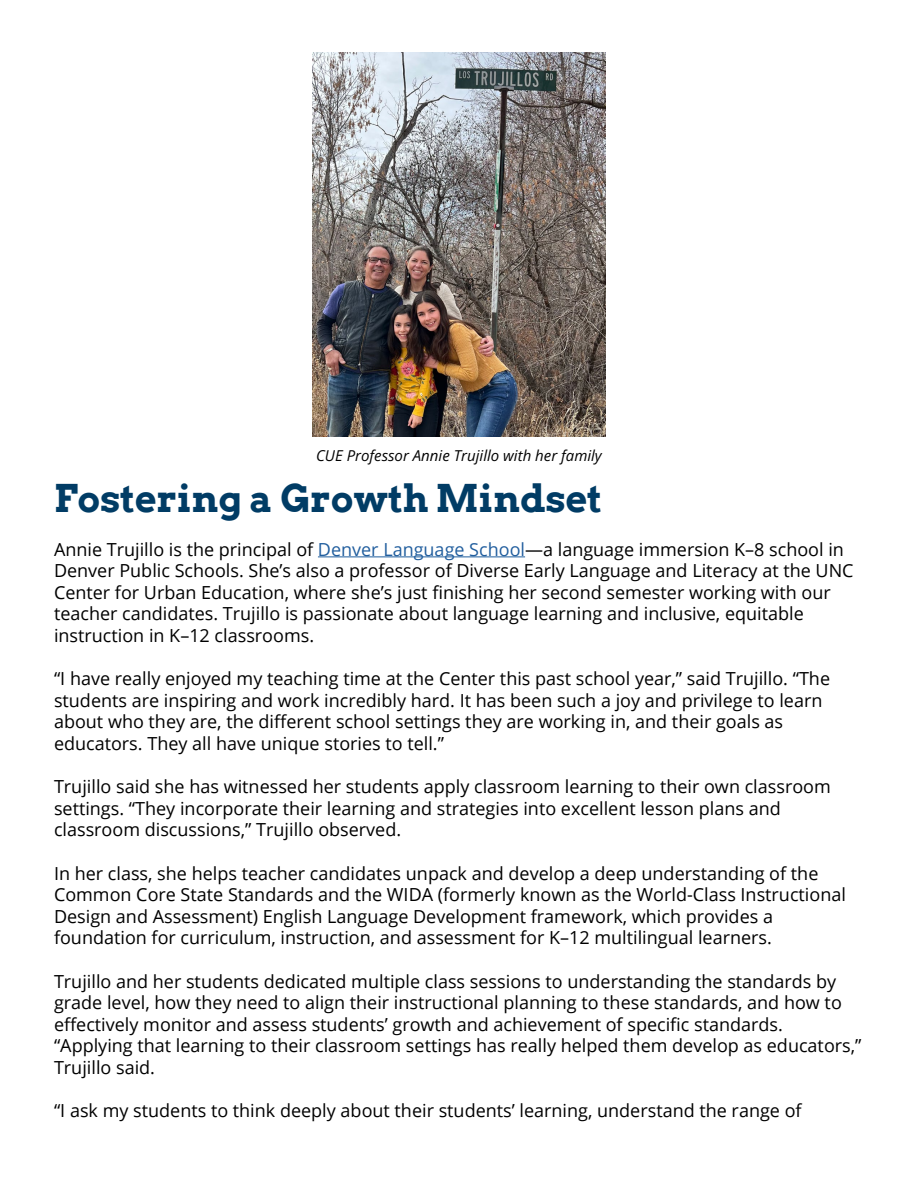
<style>
.page{position:relative;width:918px;height:1188px;background:#fff}
.page>*{position:absolute;margin:0;border:0;box-sizing:border-box;transform-origin:0 0}
.t1{font:700 37.5px "Arvo";color:#013c65}
.t2{font:18px/21.6px "Open Sans";color:#000}
.t3{font:italic 15px "Open Sans";color:#000}
.s1{color:#215e9e}
</style>
<div class="page">
<img style="left:312px;top:53px;width:294px;height:383px">
<hr style="left:318px;top:556px;width:207px;height:1px;background:#215e9e">
<p class="t3" style="left:316px;top:445px;width:287px">CUE Professor Annie Trujillo with her family</p>
<h1 class="t1" style="left:54px;top:475px;width:550px">Fostering a Growth Mindset</h1>
<p class="t2" style="left:54px;top:538px;width:801px">Annie Trujillo is the principal of <span class="s1">Denver Language School</span>—a language immersion K–8 school in Denver Public Schools. She’s also a professor of Diverse Early Language and Literacy at the UNC Center for Urban Education, where she’s just finishing her second semester working with our teacher candidates. Trujillo is passionate about language learning and inclusive, equitable instruction in K–12 classrooms.</p>
<p class="t2" style="left:54px;top:667px;width:778px">“I have really enjoyed my teaching time at the Center this past school year,” said Trujillo. “The students are inspiring and work incredibly hard. It has been such a joy and privilege to learn about who they are, the different school settings they are working in, and their goals as educators. They all have unique stories to tell.”</p>
<p class="t2" style="left:54px;top:775px;width:778px">Trujillo said she has witnessed her students apply classroom learning to their own classroom settings. “They incorporate their learning and strategies into excellent lesson plans and classroom discussions,” Trujillo observed.</p>
<p class="t2" style="left:54px;top:862px;width:793px">In her class, she helps teacher candidates unpack and develop a deep understanding of the Common Core State Standards and the WIDA (formerly known as the World-Class Instructional Design and Assessment) English Language Development framework, which provides a foundation for curriculum, instruction, and assessment for K–12 multilingual learners.</p>
<p class="t2" style="left:54px;top:970px;width:809px">Trujillo and her students dedicated multiple class sessions to understanding the standards by grade level, how they need to align their instructional planning to these standards, and how to effectively monitor and assess students’ growth and achievement of specific standards. “Applying that learning to their classroom settings has really helped them develop as educators,” Trujillo said.</p>
<p class="t2" style="left:54px;top:1099px;width:749px">“I ask my students to think deeply about their students’ learning, understand the range of</p>
</div>
